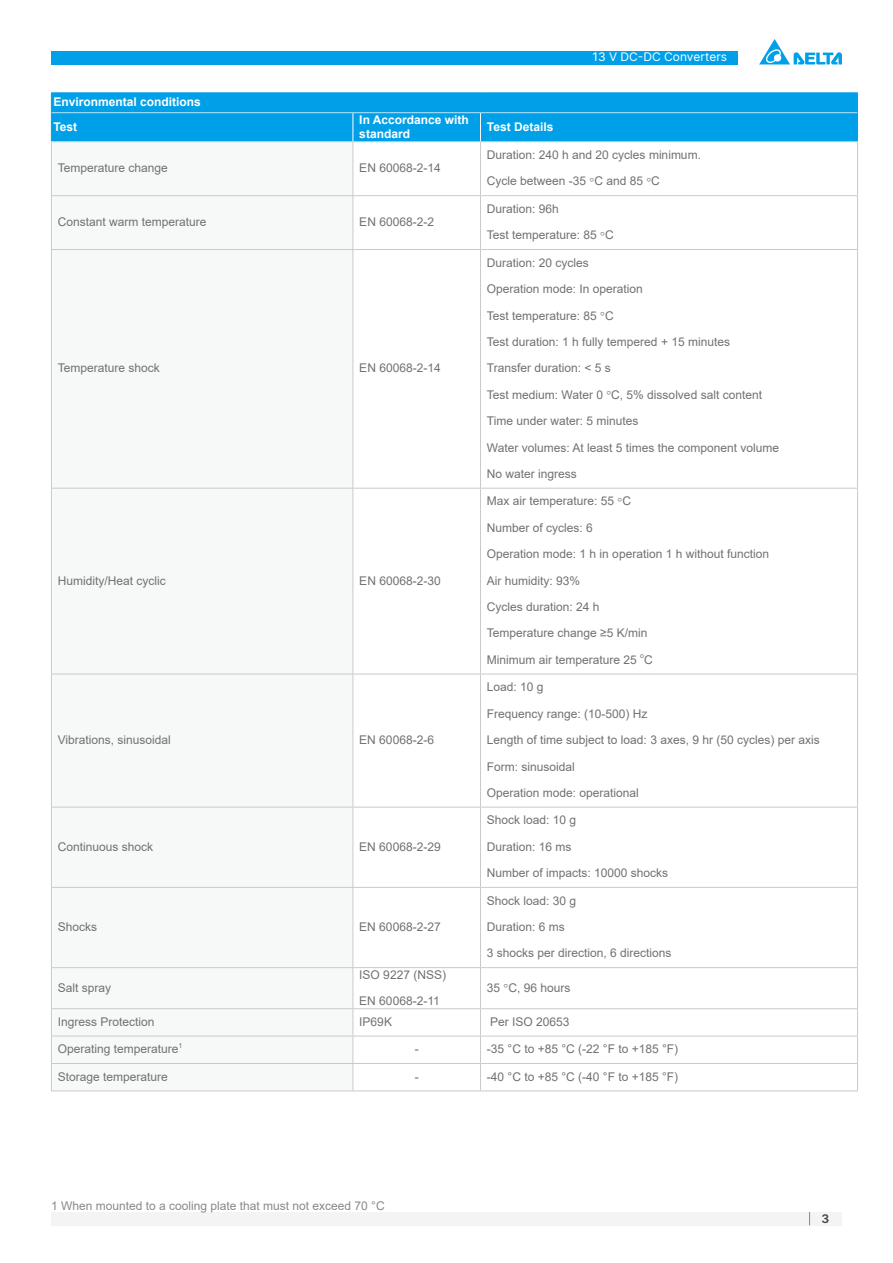
<style>
.page{position:relative;width:893px;height:1263px;background:#fff}
.page>*{position:absolute;margin:0;border:0;box-sizing:border-box;transform-origin:0 0}
.t1{font:12px/26.4px "Arial";color:#727171}
.t2{font:700 12px/24.5px "Arial";color:#fff}
.t3{font:12px "Arial";color:#898989}
.t4{font:12px "Delta Sans";color:#fff}
.t5{font:600 12px "Delta Sans";color:#3f3b3a}
.t6{font:7.05px "Arial";color:#727171}
</style>
<div class="page">
<svg style="left:759px;top:39px;width:83px;height:25px"></svg>
<div style="left:51px;top:51px;width:687px;height:13px;background:#00a0e9"></div>
<div style="left:51px;top:1212px;width:791px;height:13px;background:#f4f4f4"></div>
<svg style="left:809px;top:1212px;width:1px;height:13px"></svg>
<svg style="left:52px;top:142px;width:301px;height:948px"></svg>
<hr style="left:51px;top:142px;width:1px;height:53px;background:#c9caca">
<hr style="left:353px;top:142px;width:1px;height:53px;background:#c9caca">
<hr style="left:480px;top:142px;width:1px;height:53px;background:#c9caca">
<hr style="left:857px;top:142px;width:1px;height:53px;background:#c9caca">
<hr style="left:51px;top:195px;width:302px;height:1px;background:#c9caca">
<hr style="left:51px;top:196px;width:1px;height:53px;background:#c9caca">
<hr style="left:353px;top:195px;width:127px;height:1px;background:#c9caca">
<hr style="left:353px;top:196px;width:1px;height:53px;background:#c9caca">
<hr style="left:480px;top:195px;width:378px;height:1px;background:#c9caca">
<hr style="left:480px;top:196px;width:1px;height:53px;background:#c9caca">
<hr style="left:857px;top:196px;width:1px;height:53px;background:#c9caca">
<hr style="left:51px;top:249px;width:302px;height:1px;background:#c9caca">
<hr style="left:51px;top:250px;width:1px;height:238px;background:#c9caca">
<hr style="left:353px;top:249px;width:127px;height:1px;background:#c9caca">
<hr style="left:353px;top:250px;width:1px;height:238px;background:#c9caca">
<hr style="left:480px;top:249px;width:378px;height:1px;background:#c9caca">
<hr style="left:480px;top:250px;width:1px;height:238px;background:#c9caca">
<hr style="left:857px;top:250px;width:1px;height:238px;background:#c9caca">
<hr style="left:51px;top:488px;width:302px;height:1px;background:#c9caca">
<hr style="left:51px;top:489px;width:1px;height:185px;background:#c9caca">
<hr style="left:353px;top:488px;width:127px;height:1px;background:#c9caca">
<hr style="left:353px;top:489px;width:1px;height:185px;background:#c9caca">
<hr style="left:480px;top:488px;width:378px;height:1px;background:#c9caca">
<hr style="left:480px;top:489px;width:1px;height:185px;background:#c9caca">
<hr style="left:857px;top:489px;width:1px;height:185px;background:#c9caca">
<hr style="left:51px;top:674px;width:302px;height:1px;background:#c9caca">
<hr style="left:51px;top:674px;width:1px;height:133px;background:#c9caca">
<hr style="left:353px;top:674px;width:127px;height:1px;background:#c9caca">
<hr style="left:353px;top:674px;width:1px;height:133px;background:#c9caca">
<hr style="left:480px;top:674px;width:378px;height:1px;background:#c9caca">
<hr style="left:480px;top:674px;width:1px;height:133px;background:#c9caca">
<hr style="left:857px;top:674px;width:1px;height:133px;background:#c9caca">
<hr style="left:51px;top:807px;width:302px;height:1px;background:#c9caca">
<hr style="left:51px;top:807px;width:1px;height:80px;background:#c9caca">
<hr style="left:353px;top:807px;width:127px;height:1px;background:#c9caca">
<hr style="left:353px;top:807px;width:1px;height:80px;background:#c9caca">
<hr style="left:480px;top:807px;width:378px;height:1px;background:#c9caca">
<hr style="left:480px;top:807px;width:1px;height:80px;background:#c9caca">
<hr style="left:857px;top:807px;width:1px;height:80px;background:#c9caca">
<hr style="left:51px;top:887px;width:302px;height:1px;background:#c9caca">
<hr style="left:51px;top:888px;width:1px;height:79px;background:#c9caca">
<hr style="left:353px;top:887px;width:127px;height:1px;background:#c9caca">
<hr style="left:353px;top:888px;width:1px;height:79px;background:#c9caca">
<hr style="left:480px;top:887px;width:378px;height:1px;background:#c9caca">
<hr style="left:480px;top:888px;width:1px;height:79px;background:#c9caca">
<hr style="left:857px;top:888px;width:1px;height:79px;background:#c9caca">
<hr style="left:51px;top:967px;width:302px;height:1px;background:#c9caca">
<hr style="left:51px;top:968px;width:1px;height:40px;background:#c9caca">
<hr style="left:353px;top:967px;width:127px;height:1px;background:#c9caca">
<hr style="left:353px;top:968px;width:1px;height:40px;background:#c9caca">
<hr style="left:480px;top:967px;width:378px;height:1px;background:#c9caca">
<hr style="left:480px;top:968px;width:1px;height:40px;background:#c9caca">
<hr style="left:857px;top:968px;width:1px;height:40px;background:#c9caca">
<hr style="left:51px;top:1008px;width:302px;height:1px;background:#c9caca">
<hr style="left:353px;top:1008px;width:127px;height:1px;background:#c9caca">
<hr style="left:480px;top:1008px;width:378px;height:1px;background:#c9caca">
<hr style="left:51px;top:1036px;width:302px;height:1px;background:#c9caca">
<hr style="left:353px;top:1036px;width:127px;height:1px;background:#c9caca">
<hr style="left:480px;top:1036px;width:378px;height:1px;background:#c9caca">
<hr style="left:51px;top:1063px;width:302px;height:1px;background:#c9caca">
<svg style="left:51px;top:1009px;width:1px;height:81px"></svg>
<hr style="left:353px;top:1063px;width:127px;height:1px;background:#c9caca">
<svg style="left:353px;top:1009px;width:1px;height:81px"></svg>
<hr style="left:480px;top:1063px;width:378px;height:1px;background:#c9caca">
<svg style="left:480px;top:1009px;width:1px;height:81px"></svg>
<svg style="left:857px;top:1009px;width:1px;height:81px"></svg>
<hr style="left:51px;top:1090px;width:302px;height:1px;background:#c9caca">
<hr style="left:353px;top:1090px;width:127px;height:1px;background:#c9caca">
<hr style="left:480px;top:1090px;width:378px;height:1px;background:#c9caca">
<hr style="left:51px;top:92px;width:302px;height:1px;background:#00a0e9">
<div style="left:51px;top:93px;width:807px;height:49px;background:#00a0e9"></div>
<hr style="left:353px;top:92px;width:127px;height:1px;background:#00a0e9">
<hr style="left:480px;top:92px;width:378px;height:1px;background:#00a0e9">
<hr style="left:52px;top:112px;width:301px;height:1px;background:#bae3f9">
<hr style="left:353px;top:112px;width:127px;height:1px;background:#bae3f9">
<hr style="left:480px;top:112px;width:377px;height:1px;background:#bae3f9">
<p class="t2" style="left:54px;top:90px;width:149px">Environmental conditions<br>Test</p>
<p class="t2" style="left:359px;top:112px;width:111px;line-height:14.4px">In Accordance with standard</p>
<p class="t2" style="left:487px;top:114px;width:68px">Test Details</p>
<p class="t4" style="left:593px;top:48px;width:136px">13 V DC-DC Converters</p>
<p class="t1" style="left:58px;top:155px;width:112px">Temperature change</p>
<p class="t1" style="left:359px;top:155px;width:83px">EN 60068-2-14</p>
<p class="t1" style="left:58px;top:209px;width:150px">Constant warm temperature</p>
<p class="t1" style="left:359px;top:209px;width:76px">EN 60068-2-2</p>
<p class="t1" style="left:58px;top:355px;width:104px">Temperature shock</p>
<p class="t1" style="left:359px;top:355px;width:83px">EN 60068-2-14</p>
<p class="t1" style="left:58px;top:567px;width:110px">Humidity/Heat cyclic</p>
<p class="t1" style="left:359px;top:567px;width:83px">EN 60068-2-30</p>
<p class="t1" style="left:58px;top:727px;width:115px">Vibrations, sinusoidal</p>
<p class="t1" style="left:359px;top:727px;width:76px">EN 60068-2-6</p>
<p class="t1" style="left:58px;top:833px;width:97px">Continuous shock</p>
<p class="t1" style="left:359px;top:833px;width:83px">EN 60068-2-29</p>
<p class="t1" style="left:58px;top:913px;width:41px">Shocks</p>
<p class="t1" style="left:359px;top:913px;width:83px">EN 60068-2-27</p>
<p class="t1" style="left:58px;top:974px;width:55px">Salt spray</p>
<p class="t1" style="left:359px;top:961px;width:88px">ISO 9227 (NSS)</p>
<p class="t1" style="left:359px;top:987px;width:82px">EN 60068-2-11</p>
<p class="t1" style="left:487px;top:142px;width:216px">Duration: 240 h and 20 cycles minimum.<br>Cycle between -35 C and 85 C</p>
<p class="t1" style="left:487px;top:195px;width:128px">Duration: 96h<br>Test temperature: 85 C</p>
<p class="t1" style="left:487px;top:249px;width:158px">Duration: 20 cycles<br>Operation mode: In operation</p>
<p class="t1" style="left:487px;top:302px;width:245px">Test temperature: 85 C<br>Test duration: 1 h fully tempered + 15 minutes<br>Transfer duration: &lt; 5 s</p>
<p class="t1" style="left:487px;top:381px;width:277px">Test medium: Water 0 C, 5% dissolved salt content</p>
<p class="t1" style="left:487px;top:408px;width:294px">Time under water: 5 minutes<br>Water volumes: At least 5 times the component volume<br>No water ingress</p>
<p class="t1" style="left:487px;top:488px;width:146px">Max air temperature: 55 C</p>
<p class="t1" style="left:487px;top:514px;width:108px">Number of cycles: 6</p>
<p class="t1" style="left:487px;top:541px;width:284px">Operation mode: 1 h in operation 1 h without function</p>
<p class="t1" style="left:487px;top:567px;width:95px">Air humidity: 93%</p>
<p class="t1" style="left:487px;top:593px;width:114px">Cycles duration: 24 h</p>
<p class="t1" style="left:487px;top:620px;width:162px">Temperature change ≥5 K/min</p>
<p class="t1" style="left:487px;top:646px;width:152px">Minimum air temperature 25</p>
<p class="t6" style="left:640px;top:651px;width:5px">o</p>
<p class="t1" style="left:644px;top:646px;width:10px">C</p>
<p class="t1" style="left:487px;top:674px;width:58px">Load: 10 g</p>
<p class="t1" style="left:487px;top:700px;width:162px">Frequency range: (10-500) Hz</p>
<p class="t1" style="left:487px;top:727px;width:334px">Length of time subject to load: 3 axes, 9 hr (50 cycles) per axis</p>
<p class="t1" style="left:487px;top:753px;width:154px">Form: sinusoidal<br>Operation mode: operational</p>
<p class="t1" style="left:487px;top:807px;width:91px">Shock load: 10 g<br>Duration: 16 ms</p>
<p class="t1" style="left:487px;top:860px;width:183px">Number of impacts: 10000 shocks</p>
<p class="t1" style="left:487px;top:887px;width:91px">Shock load: 30 g</p>
<p class="t1" style="left:487px;top:913px;width:80px">Duration: 6 ms</p>
<p class="t1" style="left:487px;top:940px;width:186px">3 shocks per direction, 6 directions</p>
<p class="t1" style="left:487px;top:974px;width:85px">35 C, 96 hours</p>
<p class="t1" style="left:58px;top:1008px;width:98px">Ingress Protection</p>
<p class="t1" style="left:359px;top:1008px;width:34px">IP69K</p>
<p class="t1" style="left:490px;top:1008px;width:81px">Per ISO 20653</p>
<p class="t1" style="left:58px;top:1036px;width:122px">Operating temperature</p>
<p class="t6" style="left:179px;top:1040px;width:5px">1</p>
<p class="t1" style="left:415px;top:1036px;width:5px">-</p>
<p class="t1" style="left:487px;top:1036px;width:193px">-35 °C to +85 °C (-22 °F to +185 °F)</p>
<p class="t1" style="left:58px;top:1063px;width:112px">Storage temperature</p>
<p class="t1" style="left:415px;top:1063px;width:5px">-</p>
<p class="t1" style="left:487px;top:1063px;width:193px">-40 °C to +85 °C (-40 °F to +185 °F)</p>
<p class="t3" style="left:51px;top:1198px;width:335px">1 When mounted to a cooling plate that must not exceed 70 °C</p>
<p class="t5" style="left:821px;top:1209px;width:9px">3</p>
</div>
